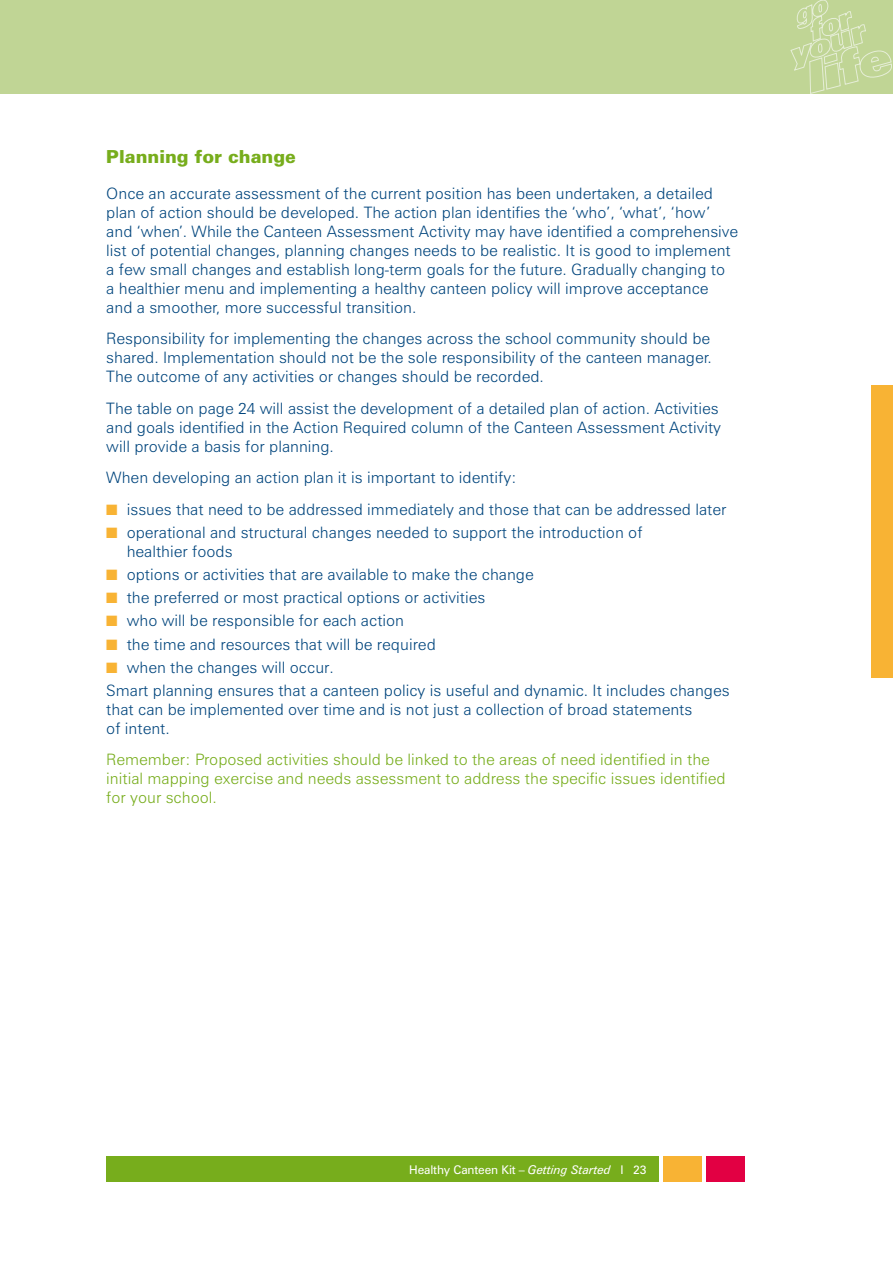
<style>
.page{position:relative;width:893px;height:1263px;background:#fff}
.page>*{position:absolute;margin:0;border:0;box-sizing:border-box;transform-origin:0 0}
.t1{font:900 18px "Zurich BT";color:#77ad1c}
.t2{font:300 15.75px/18.9px "Zurich BT";color:#00457d}
.t3{font:300 15.75px/18.9px "Zurich BT";color:#77ad1c}
.t4{font:15px/23.1px "Zapf Dingbats ITC";color:#f8b334;text-align:justify}
.t5{font:12px "Zurich BT";letter-spacing:-.01em;color:#fff}
.s1{font-style:italic}
</style>
<div class="page">
<div style="left:0;top:0;width:893px;height:94px;background:#c0d595"></div>
<div style="left:106px;top:1157px;width:553px;height:25px;background:#77ad1c"></div>
<div style="left:706px;top:1157px;width:38px;height:25px;background:#e20043"></div>
<div style="left:663px;top:1157px;width:39px;height:25px;background:#f8b334"></div>
<svg style="left:791px;top:0;width:101px;height:93px"></svg>
<div style="left:872px;top:385px;width:21px;height:292px;background:#f8b334"></div>
<p class="t1" style="left:106px;top:146px;width:191px">Planning for change</p>
<p class="t2" style="left:106px;top:184px;width:633px">Once an accurate assessment of the current position has been undertaken, a detailed plan of action should be developed. The action plan identifies the ‘who’, ‘what’, ‘how’ and ‘when’. While the Canteen Assessment Activity may have identified a comprehensive list of potential changes, planning changes needs to be realistic. It is good to implement a few small changes and establish long-term goals for the future. Gradually changing to<br>a healthier menu and implementing a healthy canteen policy will improve acceptance and a smoother, more successful transition.</p>
<p class="t2" style="left:106px;top:329px;width:607px;text-align:justify">Responsibility for implementing the changes across the school community should be shared. Implementation should not be the sole responsibility of the canteen manager.<br>The outcome of any activities or changes should be recorded.</p>
<p class="t2" style="left:106px;top:398px;width:616px">The table on page 24 will assist the development of a detailed plan of action. Activities and goals identified in the Action Required column of the Canteen Assessment Activity will provide a basis for planning.</p>
<p class="t2" style="left:127px;top:462px;width:601px;line-height:31.7px;text-indent:-20px">When developing an action plan it is important to identify:<br>issues that need to be addressed immediately and those that can be addressed later</p>
<p class="t2" style="left:127px;top:523px;width:517px">operational and structural changes needed to support the introduction of healthier foods</p>
<p class="t2" style="left:127px;top:565px;width:409px">options or activities that are available to make the change</p>
<p class="t2" style="left:127px;top:588px;width:360px">the preferred or most practical options or activities</p>
<p class="t2" style="left:127px;top:611px;width:279px">who will be responsible for each action</p>
<p class="t2" style="left:127px;top:634px;width:311px">the time and resources that will be required</p>
<p class="t2" style="left:127px;top:657px;width:209px">when the changes will occur.</p>
<p class="t2" style="left:106px;top:681px;width:625px">Smart planning ensures that a canteen policy is useful and dynamic. It includes changes</p>
<p class="t2" style="left:106px;top:699px;width:588px">that can be implemented over time and is not just a collection of broad statements of intent.</p>
<p class="t3" style="left:106px;top:750px;width:621px">Remember: Proposed activities should be linked to the areas of need identified in the initial mapping exercise and needs assessment to address the specific issues identified for your school.</p>
<p class="t4" style="left:106px;top:563px;width:13px">■ ■ ■ ■ ■</p>
<p class="t5" style="left:409px;top:1162px;width:239px">Healthy Canteen Kit – <span class="s1">Getting Started</span> I 23</p>
</div>
